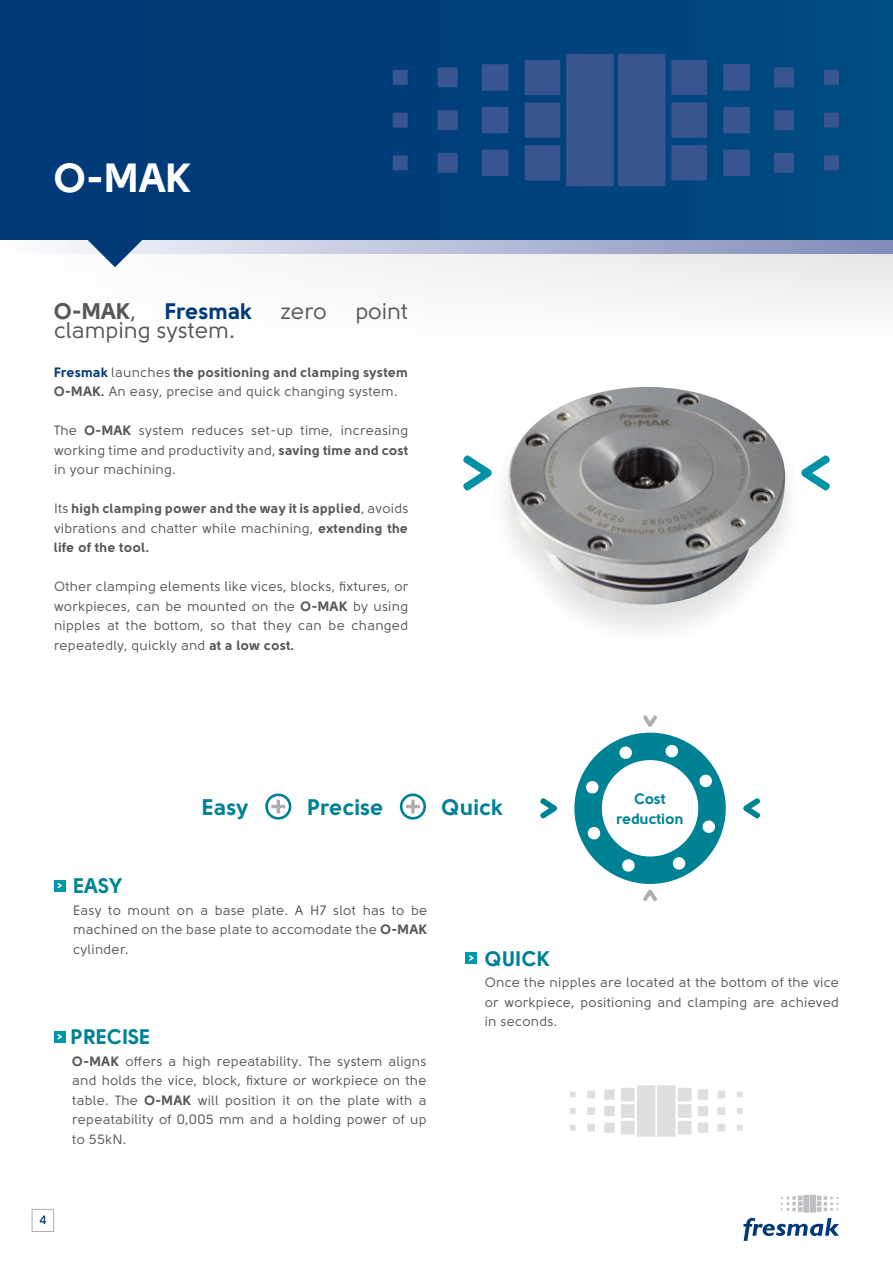
<style>
.page{position:relative;width:893px;height:1263px;background:#fff}
.page>*{position:absolute;margin:0;border:0;box-sizing:border-box;transform-origin:0 0}
.t1{font:40.5px "Solomon Sans Bold";color:#fff}
.t2{font:22.5px "Solomon Sans Normal";color:#575756}
.t3{font:22.5px "Solomon Sans Bold";color:#008295}
.t4{font:22.5px "Solomon Sans Bold";letter-spacing:-.005em;color:#003a78}
.t5{font:22.5px "Solomon Sans Bold";color:#575756}
.t6{font:21px "Solomon Sans Bold";color:#008295}
.t7{font:15px/19.5px "Solomon Sans Bold";color:#008295;text-align:center}
.t8{font:13.5px/19.5px "Solomon Sans Normal";letter-spacing:.02em;color:#575756;text-align:justify}
.t9{font:13.5px "Solomon Sans Bold";letter-spacing:.02em;color:#575756}
.t10{font:700 12px "Solomon Sans Semi";color:#003a78}
.s1{font-family:"Solomon Sans Normal"}
.s2{color:#003a78}
.s3{font-family:"Solomon Sans Bold"}
</style>
<div class="page">
<div style="left:0;top:159px;width:893px;height:192px;background:linear-gradient(to right,#fefefe,#f2f2f2)"></div>
<div style="left:0;top:226px;width:893px;height:28px;background:linear-gradient(to right,#fcfbff,#7e8ab8)"></div>
<div style="left:0;top:0;width:893px;height:239px;background:linear-gradient(to right,#003777,#004a81)"></div>
<svg style="left:393px;top:54px;width:446px;height:132px;background:#1a4b85"></svg>
<div style="left:54px;top:1031px;width:11px;height:11px;background:#0097a9"></div>
<svg style="left:58px;top:1034px;width:4px;height:5px"></svg>
<div style="left:466px;top:952px;width:11px;height:12px;background:#0097a9"></div>
<svg style="left:469px;top:955px;width:5px;height:6px"></svg>
<div style="left:54px;top:880px;width:11px;height:11px;background:#0097a9"></div>
<svg style="left:58px;top:883px;width:4px;height:5px"></svg>
<svg style="left:570px;top:1085px;width:173px;height:52px"></svg>
<svg style="left:743px;top:1218px;width:96px;height:23px"></svg>
<svg style="left:781px;top:1195px;width:58px;height:17px"></svg>
<svg style="left:87px;top:212px;width:56px;height:55px"></svg>
<svg style="left:267px;top:795px;width:23px;height:23px"></svg>
<div style="left:265px;top:793px;width:26px;height:27px;border:3px solid #008295;border-radius:50%"></div>
<svg style="left:271px;top:800px;width:14px;height:13px"></svg>
<svg style="left:401px;top:795px;width:24px;height:23px"></svg>
<div style="left:400px;top:793px;width:26px;height:27px;border:3px solid #008295;border-radius:50%"></div>
<svg style="left:406px;top:800px;width:14px;height:13px"></svg>
<div style="left:576px;top:734px;width:148px;height:148px;background:#008295;border-radius:50%"></div>
<div style="left:574px;top:733px;width:152px;height:151px;border:3px solid #008295;border-radius:50%"></div>
<div style="left:601px;top:759px;width:98px;height:98px;background:#fff;border-radius:50%"></div>
<div style="left:600px;top:759px;width:100px;height:99px;border:2px solid #008295;border-radius:50%"></div>
<div style="left:621px;top:748px;width:9px;height:9px;background:#fff;border-radius:50%"></div>
<div style="left:619px;top:746px;width:13px;height:13px;border:3px solid #fff;border-radius:50%"></div>
<div style="left:588px;top:782px;width:9px;height:10px;background:#fff;border-radius:50%"></div>
<div style="left:586px;top:781px;width:12px;height:12px;border:3px solid #fff;border-radius:50%"></div>
<div style="left:589px;top:828px;width:10px;height:10px;background:#fff;border-radius:50%"></div>
<div style="left:588px;top:827px;width:12px;height:12px;border:3px solid #fff;border-radius:50%"></div>
<div style="left:624px;top:861px;width:9px;height:9px;background:#fff;border-radius:50%"></div>
<div style="left:622px;top:859px;width:13px;height:13px;border:3px solid #fff;border-radius:50%"></div>
<div style="left:674px;top:859px;width:10px;height:9px;background:#fff;border-radius:50%"></div>
<div style="left:673px;top:857px;width:12px;height:13px;border:3px solid #fff;border-radius:50%"></div>
<div style="left:704px;top:822px;width:9px;height:9px;background:#fff;border-radius:50%"></div>
<div style="left:703px;top:820px;width:12px;height:13px;border:3px solid #fff;border-radius:50%"></div>
<div style="left:701px;top:776px;width:9px;height:10px;background:#fff;border-radius:50%"></div>
<div style="left:699px;top:775px;width:13px;height:12px;border:3px solid #fff;border-radius:50%"></div>
<div style="left:667px;top:746px;width:9px;height:10px;background:#fff;border-radius:50%"></div>
<div style="left:666px;top:745px;width:12px;height:12px;border:3px solid #fff;border-radius:50%"></div>
<svg style="left:540px;top:798px;width:17px;height:20px"></svg>
<svg style="left:743px;top:798px;width:17px;height:20px"></svg>
<svg style="left:643px;top:715px;width:14px;height:12px"></svg>
<svg style="left:643px;top:890px;width:14px;height:11px"></svg>
<svg style="left:463px;top:455px;width:22px;height:36px"></svg>
<svg style="left:809px;top:455px;width:21px;height:36px"></svg>
<div style="left:485px;top:384px;width:324px;height:265px;background:#000;opacity:.12"></div>
<img style="left:508px;top:387px;width:278px;height:218px">
<div style="left:32px;top:1209px;width:22px;height:23px;border:1px solid #aeaeae"></div>
<h1 class="t1" style="left:54px;top:154px;width:139px">O-MAK</h1>
<h2 class="t5" style="left:54px;top:298px;width:84px">O-MAK<span class="s1">,</span></h2>
<h2 class="t4" style="left:165px;top:298px;width:89px">Fresmak</h2>
<h2 class="t2" style="left:280px;top:298px;width:48px">zero</h2>
<h2 class="t2" style="left:355px;top:298px;width:54px">point</h2>
<h2 class="t2" style="left:54px;top:317px;width:183px">clamping system.</h2>
<p class="t9" style="left:54px;top:364px;width:356px"><span class="s2">Fresmak</span> <span class="s1">launches</span> the positioning and clamping system</p>
<p class="t8" style="left:54px;top:382px;width:345px"><span class="s3">O-MAK.</span> An easy, precise and quick changing system.</p>
<p class="t8" style="left:54px;top:421px;width:356px">The <span class="s3">O-MAK</span> system reduces set-up time, increasing working time and productivity and, <span class="s3">saving time and cost </span>in your machining.</p>
<p class="t9" style="left:54px;top:500px;width:356px"><span class="s1">Its</span> high clamping power and the way it is applied<span class="s1">, avoids</span></p>
<p class="t8" style="left:54px;top:518px;width:356px">vibrations and chatter while machining, <span class="s3">extending the</span></p>
<p class="t9" style="left:54px;top:539px;width:97px">life of the tool.</p>
<p class="t8" style="left:54px;top:577px;width:356px">Other clamping elements like vices, blocks, fixtures, or workpieces, can be mounted on the <span class="s3">O-MAK</span> by using nipples at the bottom, so that they can be changed repeatedly, quickly and <span class="s3">at a low cost.</span></p>
<h3 class="t6" style="left:73px;top:873px;width:50px">EASY</h3>
<h2 class="t3" style="left:202px;top:794px;width:48px">Easy</h2>
<h2 class="t3" style="left:307px;top:794px;width:78px">Precise</h2>
<h2 class="t3" style="left:442px;top:794px;width:63px">Quick</h2>
<p class="t7" style="left:616px;top:789px;width:69px">Cost reduction</p>
<p class="t8" style="left:73px;top:900px;width:356px">Easy to mount on a base plate. A H7 slot has to be machined on the base plate to accomodate the <span class="s3">O-MAK </span>cylinder.</p>
<h3 class="t6" style="left:71px;top:1024px;width:82px">PRECISE</h3>
<p class="t8" style="left:72px;top:1051px;width:356px"><span class="s3">O-MAK</span> offers a high repeatability. The system aligns and holds the vice, block, fixture or workpiece on the table. The <span class="s3">O-MAK</span> will position it on the plate with a repeatability of 0,005 mm and a holding power of up to 55kN.</p>
<h3 class="t6" style="left:485px;top:946px;width:67px">QUICK</h3>
<p class="t8" style="left:485px;top:973px;width:356px">Once the nipples are located at the bottom of the vice or workpiece, positioning and clamping are achieved in seconds.</p>
<p class="t10" style="left:39px;top:1213px;width:8px">4</p>
</div>
